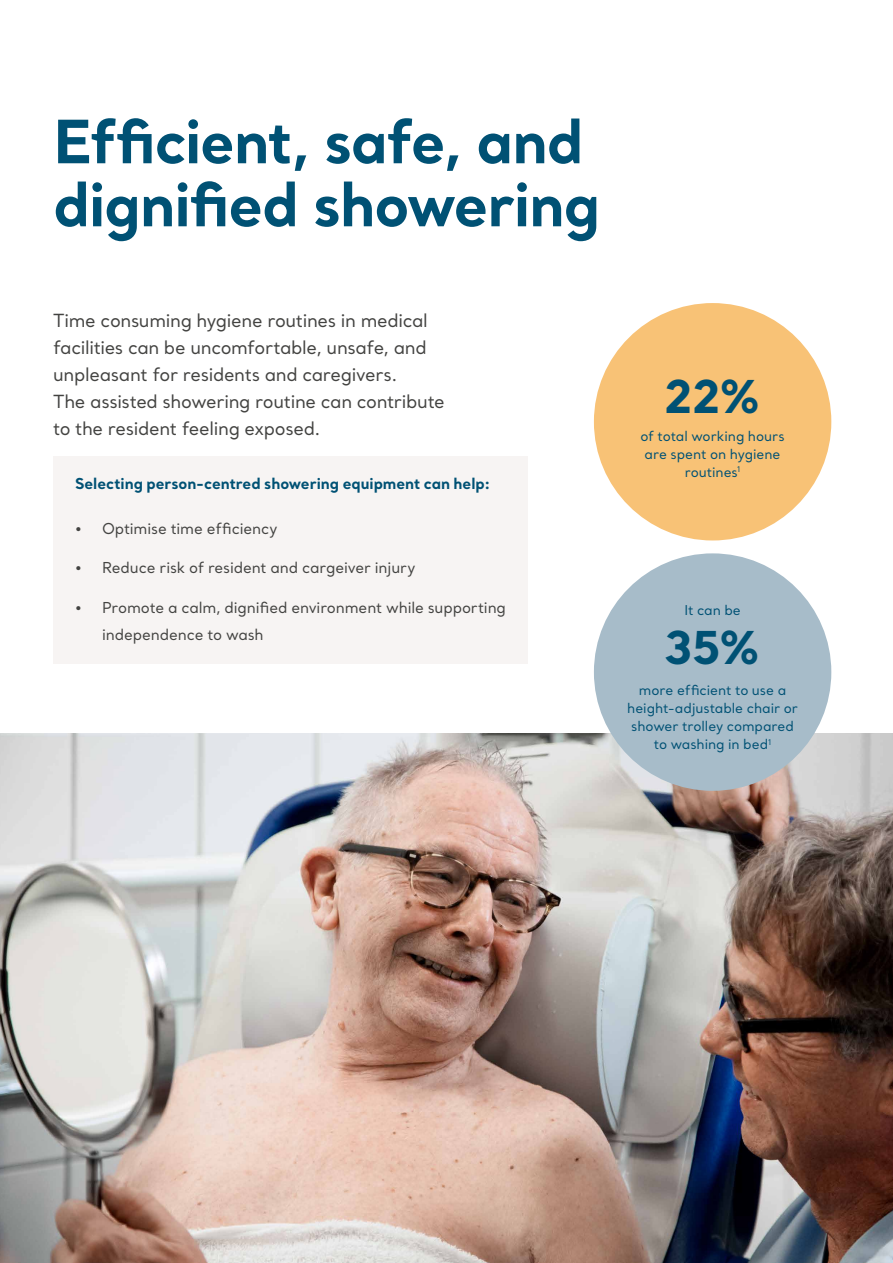
<style>
.page{position:relative;width:893px;height:1263px;background:#fff}
.page>*{position:absolute;margin:0;border:0;box-sizing:border-box;transform-origin:0 0}
.t1{font:700 59.25px/63px "Santral";letter-spacing:-.025em;color:#005174}
.t2{font:700 45px "Santral";color:#005174}
.t3{font:18px/27px "Santral";letter-spacing:-.02em;color:#434341}
.t4{font:15px/27px "Santral";letter-spacing:-.01em;color:#434341}
.t5{font:700 15px "Santral";letter-spacing:-.005em;color:#005174}
.t6{font:13.5px/18px "Santral";letter-spacing:-.005em;color:#005174;text-align:center}
</style>
<div class="page">
<div style="left:53px;top:456px;width:474px;height:207px;background:#f7f4f3"></div>
<img style="left:0;top:733px;width:893px;height:530px">
<div style="left:594px;top:553px;width:237px;height:238px;background:#a7bcc9;border-radius:50%"></div>
<div style="left:594px;top:303px;width:237px;height:237px;background:#f8c276;border-radius:50%"></div>
<h1 class="t1" style="left:53px;top:108px;width:549px">Efficient, safe, and dignified showering</h1>
<p class="t3" style="left:53px;top:307px;width:393px">Time consuming hygiene routines in medical facilities can be uncomfortable, unsafe, and unpleasant for residents and caregivers.<br>The assisted showering routine can contribute to the resident feeling exposed.</p>
<p class="t5" style="left:75px;top:473px;width:417px">Selecting person-centred showering equipment can help:</p>
<p class="t4" style="left:75px;top:514px;width:204px">• Optimise time efficiency</p>
<p class="t4" style="left:75px;top:554px;width:342px">• Reduce risk of resident and cargeiver injury</p>
<p class="t4" style="left:102px;top:594px;width:406px;text-indent:-27px">• Promote a calm, dignified environment while supporting independence to wash</p>
<h2 class="t2" style="left:664px;top:365px;width:99px">22%</h2>
<p class="t6" style="left:640px;top:427px;width:146px">of total working hours are spent on hygiene routines<sup>1</sup></p>
<p class="t6" style="left:684px;top:601px;width:58px">It can be</p>
<h2 class="t2" style="left:664px;top:617px;width:99px">35%</h2>
<p class="t6" style="left:627px;top:681px;width:172px">more efficient to use a height-adjustable chair or shower trolley compared to washing in bed<sup>1</sup></p>
</div>
